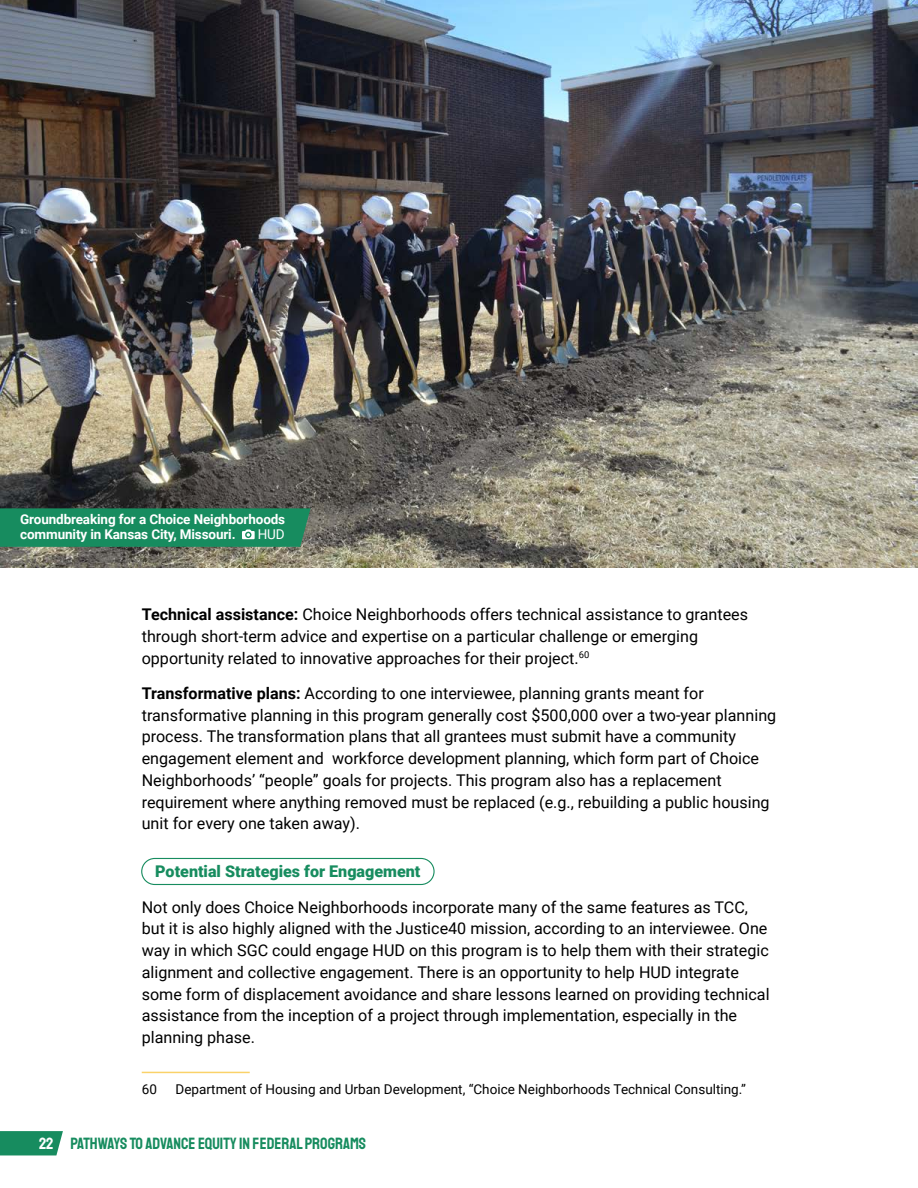
<style>
.page{position:relative;width:918px;height:1188px;background:#fff}
.page>*{position:absolute;margin:0;border:0;box-sizing:border-box;transform-origin:0 0}
.t1{font:16.5px "Staatliches";color:#178c5f}
.Paragraph{font:16.2px/21.8px "Roboto";color:#000}
.Agengy_Feature_Label{font:900 16.2px "Roboto";color:#178c5f}
.Footnotes{font:13.5px "Roboto";color:#000}
.Photo_Captions{font:700 13.5px/15px "Roboto";letter-spacing:-.01em;color:#fff}
.Photo_Captions-2{font:13.5px "Roboto";color:#fff}
.s1{font-weight:700}
.s2{color:#fff}
</style>
<div class="page">
<svg style="left:0;top:1131px;width:63px;height:24px;background:#239267"></svg>
<div style="left:141px;top:858px;width:294px;height:27px;border:1px solid #178c5f;border-radius:13px"></div>
<hr style="left:142px;top:1072px;width:108px;height:1px;background:#fad269">
<img style="left:0;top:0;width:918px;height:567px">
<svg style="left:0;top:508px;width:310px;height:39px;background:#1b8b60"></svg>
<p class="Photo_Captions" style="left:20px;top:511px;width:266px">Groundbreaking for a Choice Neighborhoods community in Kansas City, Missouri.</p>
<p class="Photo_Captions-2" style="left:258px;top:525px;width:28px">HUD</p>
<p class="Paragraph" style="left:142px;top:603px;width:608px"><span class="s1">Technical assistance:</span> Choice Neighborhoods offers technical assistance to grantees through short-term advice and expertise on a particular challenge or emerging opportunity related to innovative approaches for their project.<sup>60</sup></p>
<p class="Paragraph" style="left:142px;top:682px;width:636px"><span class="s1">Transformative plans:</span> According to one interviewee, planning grants meant for transformative planning in this program generally cost $500,000 over a two-year planning process. The transformation plans that all grantees must submit have a community engagement element and workforce development planning, which form part of Choice Neighborhoods’ “people” goals for projects. This program also has a replacement requirement where anything removed must be replaced (e.g., rebuilding a public housing unit for every one taken away).</p>
<p class="Agengy_Feature_Label" style="left:155px;top:860px;width:267px">Potential Strategies for Engagement</p>
<p class="Paragraph" style="left:142px;top:895px;width:629px">Not only does Choice Neighborhoods incorporate many of the same features as TCC, but it is also highly aligned with the Justice40 mission, according to an interviewee. One way in which SGC could engage HUD on this program is to help them with their strategic alignment and collective engagement. There is an opportunity to help HUD integrate some form of displacement avoidance and share lessons learned on providing technical assistance from the inception of a project through implementation, especially in the planning phase.</p>
<p class="Footnotes" style="left:142px;top:1080px;width:17px">60</p>
<p class="Footnotes" style="left:176px;top:1080px;width:572px">Department of Housing and Urban Development, “Choice Neighborhoods Technical Consulting.”</p>
<p class="t1" style="left:39px;top:1132px;width:329px"><span class="s2">22</span> PATHWAYS to ADVANCE EQUITY in FEDERAL PROGRAMS</p>
</div>
